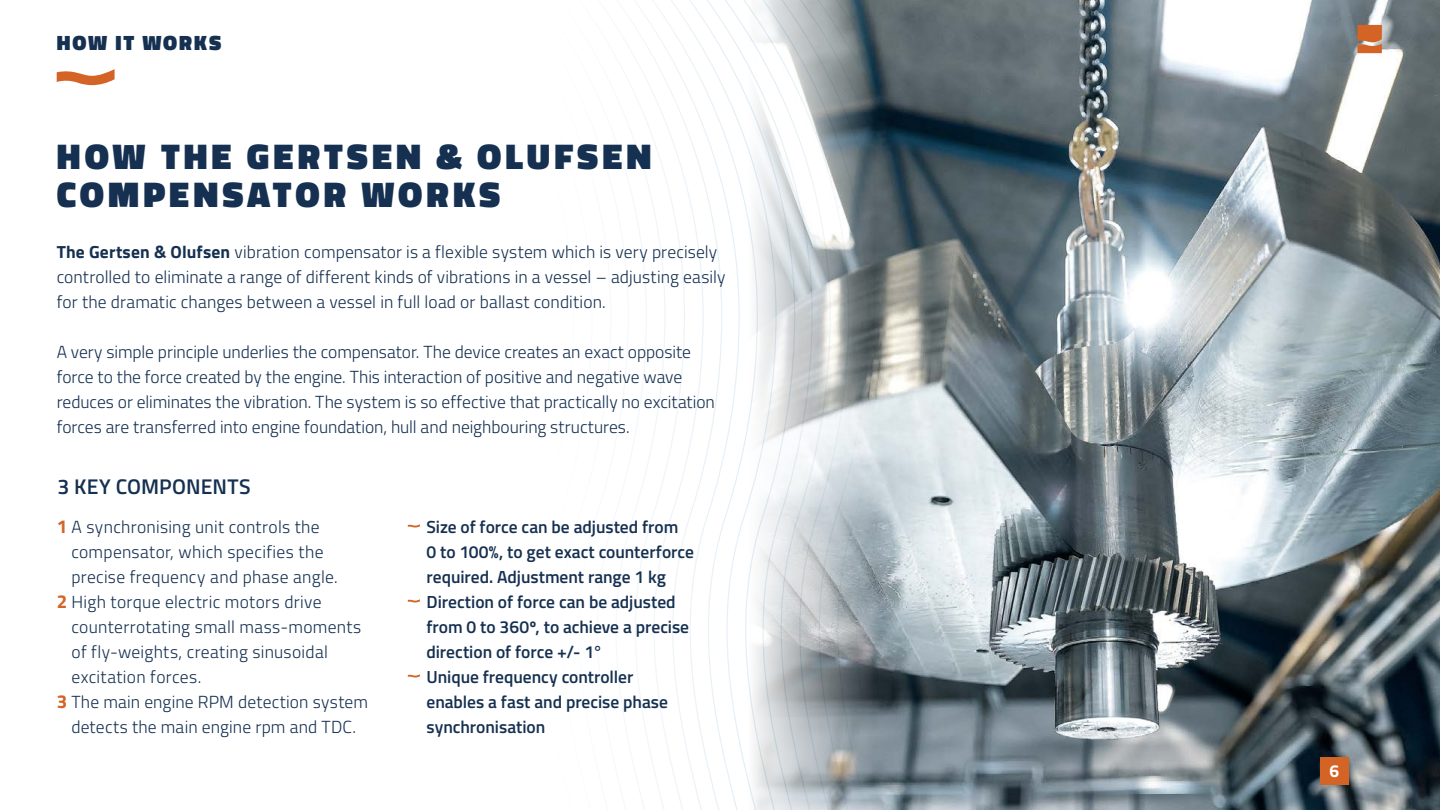
<style>
.page{position:relative;width:1440px;height:810px;background:#fff}
.page>*{position:absolute;margin:0;border:0;box-sizing:border-box;transform-origin:0 0}
.t1{font:900 36.25px/38.8px "Titillium Web";letter-spacing:.11em;color:#153050}
.t2{font:600 21.25px "Titillium Web";letter-spacing:.005em;color:#153050}
.t3{font:900 21px "Titillium Web";letter-spacing:.095em;color:#153050}
.t4{font:300 17.5px/25px "Titillium Web";letter-spacing:.005em;color:#153050}
.t5{font:600 17.5px/25px "Titillium Web";color:#153050}
.t6{font:700 17.38px "Titillium Web";color:#fff}
.s1{font-weight:700}
.s2{font-weight:700;font-size:18.75px;color:#d46426}
</style>
<div class="page">
<svg style="left:740px;top:0;width:8px;height:781px"></svg>
<svg style="left:686px;top:0;width:54px;height:810px"></svg>
<svg style="left:621px;top:0;width:65px;height:810px"></svg>
<img style="left:748px;top:0;width:692px;height:810px">
<div style="left:1320px;top:757px;width:29px;height:28px;background:#d46426"></div>
<svg style="left:1357px;top:25px;width:25px;height:28px"></svg>
<svg style="left:57px;top:69px;width:58px;height:16px"></svg>
<svg style="left:408px;top:524px;width:12px;height:4px"></svg>
<svg style="left:408px;top:599px;width:12px;height:4px"></svg>
<svg style="left:408px;top:674px;width:12px;height:4px"></svg>
<p class="t3" style="left:57px;top:27px;width:166px">HOW IT WORKS</p>
<h1 class="t1" style="left:57px;top:137px;width:596px">HOW THE GERTSEN &amp; OLUFSEN<br>COMPENSATOR WORKS</h1>
<p class="t4" style="left:57px;top:238px;width:670px"><span class="s1">The Gertsen &amp; Olufsen</span> vibration compensator is a flexible system which is very precisely controlled to eliminate a range of different kinds of vibrations in a vessel – adjusting easily for the dramatic changes between a vessel in full load or ballast condition.</p>
<p class="t4" style="left:57px;top:338px;width:660px">A very simple principle underlies the compensator. The device creates an exact opposite force to the force created by the engine. This interaction of positive and negative wave reduces or eliminates the vibration. The system is so effective that practically no excitation forces are transferred into engine foundation, hull and neighbouring structures.</p>
<p class="t2" style="left:57px;top:470px;width:195px">3 KEY COMPONENTS</p>
<p class="t4" style="left:57px;top:513px;width:265px"><span class="s2">1</span> A synchronising unit controls the</p>
<p class="t4" style="left:71px;top:538px;width:254px">compensator, which specifies the</p>
<p class="t4" style="left:71px;top:563px;width:268px">precise frequency and phase angle.</p>
<p class="t4" style="left:57px;top:588px;width:266px"><span class="s2">2</span> High torque electric motors drive</p>
<p class="t4" style="left:72px;top:613px;width:291px">counterrotating small mass-moments</p>
<p class="t4" style="left:72px;top:638px;width:258px">of fly-weights, creating sinusoidal</p>
<p class="t4" style="left:72px;top:663px;width:131px">excitation forces.</p>
<p class="t4" style="left:57px;top:688px;width:313px"><span class="s2">3</span> The main engine RPM detection system</p>
<p class="t4" style="left:71px;top:713px;width:286px">detects the main engine rpm and TDC.</p>
<p class="t5" style="left:427px;top:513px;width:269px">Size of force can be adjusted from<br>0 to 100%, to get exact counterforce required. Adjustment range 1 kg<br>Direction of force can be adjusted from 0 to 360º, to achieve a precise direction of force +/- 1°<br>Unique frequency controller enables a fast and precise phase synchronisation</p>
<p class="t6" style="left:1330px;top:757px;width:11px">6</p>
</div>
